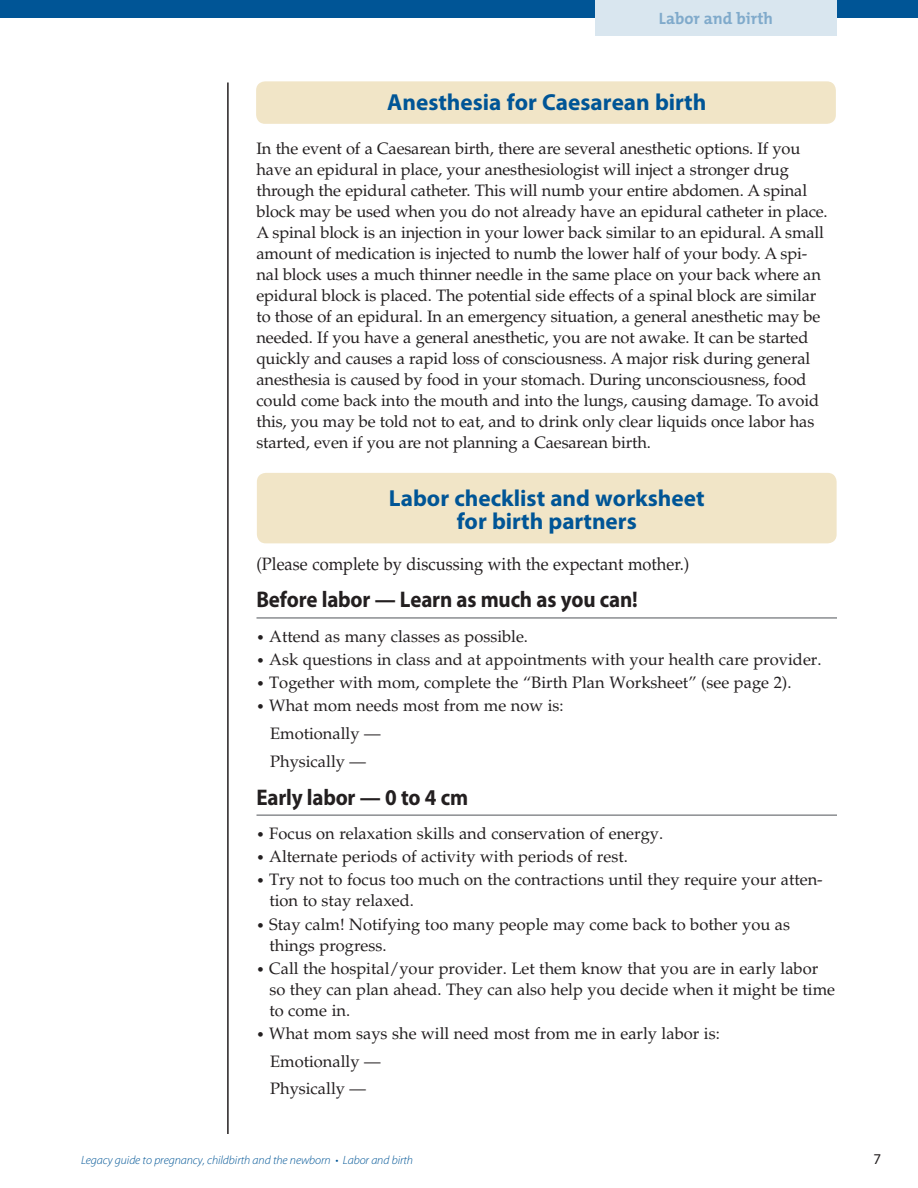
<style>
.page{position:relative;width:918px;height:1188px;background:#fff}
.page>*{position:absolute;margin:0;border:0;box-sizing:border-box;transform-origin:0 0}
.t1{font:700 23.25px/22.5px "Myriad Pro";color:#005596;text-align:center}
.t2{font:700 22.65px "Myriad Pro";letter-spacing:-.01em;color:#231f20;scale:.93 1}
.t3{font:17.85px "Palatino LT Std";color:#231f20;scale:.93 1}
.t4{font:16.5px/21px "Palatino LT Std";letter-spacing:-.01em;color:#231f20}
.t5{font:700 16.5px "The Mix";color:#80aacb}
.t6{font:15px "Myriad Pro";color:#231f20}
.t7{font:italic 300 12px "Myriad Pro";letter-spacing:-.005em;color:#005596}
.s1{font-size:13.5px}
</style>
<div class="page">
<div style="left:0;top:0;width:918px;height:18px;background:#005596"></div>
<div style="left:595px;top:0;width:242px;height:36px;background:#d9e6ef"></div>
<div style="left:256px;top:81px;width:580px;height:43px;background:#f1e5c7;border-radius:9px"></div>
<div style="left:257px;top:473px;width:580px;height:70px;background:#f1e5c7;border-radius:9px"></div>
<hr style="left:227px;top:82px;width:2px;height:1052px;background:#231f20">
<hr style="left:256px;top:617px;width:581px;height:2px;background:#939598">
<hr style="left:256px;top:814px;width:581px;height:2px;background:#939598">
<p class="t5" style="left:659px;top:7px;width:116px">Labor and birth</p>
<h1 class="t1" style="left:387px;top:91px;width:321px">Anesthesia for Caesarean birth</h1>
<p class="t4" style="left:256px;top:138px;width:573px">In the event of a Caesarean birth, there are several anesthetic options. If you have an epidural in place, your anesthesiologist will inject a stronger drug through the epidural catheter. This will numb your entire abdomen. A spinal block may be used when you do not already have an epidural catheter in place.<br>A spinal block is an injection in your lower back similar to an epidural. A small amount of medication is injected to numb the lower half of your body. A spi&shy;nal block uses a much thinner needle in the same place on your back where an epidural block is placed. The potential side effects of a spinal block are similar to those of an epidural. In an emergency situation, a general anesthetic may be needed. If you have a general anesthetic, you are not awake. It can be started quickly and causes a rapid loss of consciousness. A major risk during general anesthesia is caused by food in your stomach. During unconsciousness, food could come back into the mouth and into the lungs, causing damage. To avoid this, you may be told not to eat, and to drink only clear liquids once labor has started, even if you are not planning a Caesarean birth.</p>
<h1 class="t1" style="left:389px;top:488px;width:317px">Labor checklist and worksheet for birth partners</h1>
<p class="t3" style="left:256px;top:553px;width:467px">(Please complete by discussing with the expectant mother.)</p>
<h2 class="t2" style="left:256px;top:587px;width:411px">Before labor — Learn as much as you can!</h2>
<p class="t4" style="left:256px;top:626px;width:273px"><span class="s1">•</span> Attend as many classes as possible.</p>
<p class="t4" style="left:256px;top:649px;width:567px"><span class="s1">•</span> Ask questions in class and at appointments with your health care provider.</p>
<p class="t4" style="left:256px;top:672px;width:537px"><span class="s1">•</span> Together with mom, complete the “Birth Plan Worksheet” (see page 2).</p>
<p class="t4" style="left:270px;top:692px;width:295px;line-height:27.8px;text-indent:-14px"><span class="s1">•</span> What mom needs most from me now is:<br>Emotionally —<br>Physically —</p>
<h2 class="t2" style="left:256px;top:784px;width:229px">Early labor — 0 to 4 cm</h2>
<p class="t4" style="left:256px;top:823px;width:408px"><span class="s1">•</span> Focus on relaxation skills and conservation of energy.</p>
<p class="t4" style="left:256px;top:847px;width:373px"><span class="s1">•</span> Alternate periods of activity with periods of rest.</p>
<p class="t4" style="left:269px;top:870px;width:555px;text-indent:-13px"><span class="s1">•</span> Try not to focus too much on the contractions until they require your atten&shy;tion to stay relaxed.</p>
<p class="t4" style="left:269px;top:914px;width:522px;text-indent:-13px"><span class="s1">•</span> Stay calm! Notifying too many people may come back to bother you as things progress.</p>
<p class="t4" style="left:269px;top:958px;width:567px;text-indent:-13px"><span class="s1">•</span> Call the hospital/your provider. Let them know that you are in early labor so they can plan ahead. They can also help you decide when it might be time to come in.</p>
<p class="t4" style="left:270px;top:1020px;width:451px;line-height:27.8px;text-indent:-14px"><span class="s1">•</span> What mom says she will need most from me in early labor is:<br>Emotionally —<br>Physically —</p>
<p class="t7" style="left:81px;top:1154px;width:334px">Legacy guide to pregnancy, childbirth and the newborn • Labor and birth</p>
<p class="t6" style="left:874px;top:1151px;width:9px">7</p>
</div>
